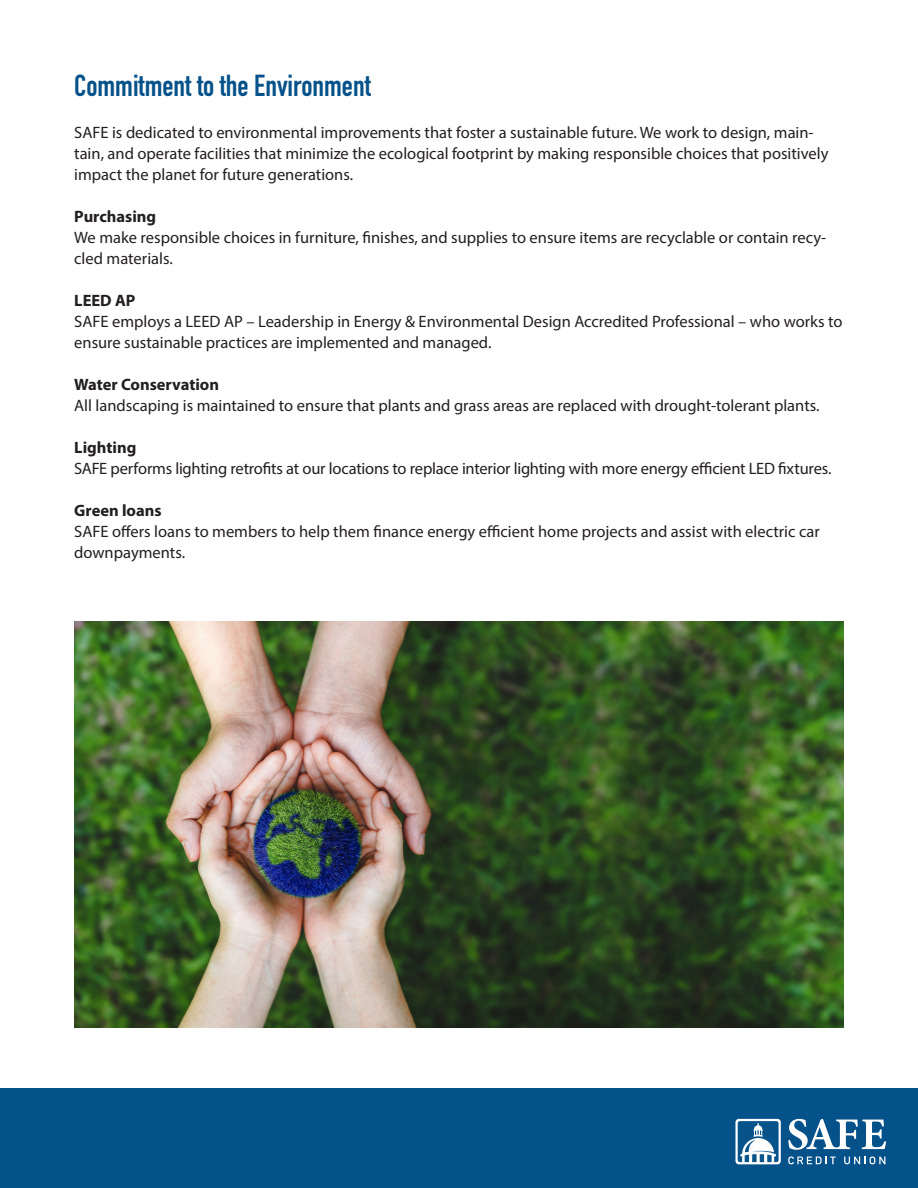
<style>
.page{position:relative;width:918px;height:1188px;background:#fff}
.page>*{position:absolute;margin:0;border:0;box-sizing:border-box;transform-origin:0 0}
.t1{font:30px "DIN Engschrift LT Pro";color:#05528a}
.t2{font:16.5px/21px "Myriad Pro";color:#231f20}
.t3{font:700 16.5px "Myriad Pro";color:#231f20}
</style>
<div class="page">
<div style="left:0;top:1089px;width:918px;height:99px;background:#05528a"></div>
<svg style="left:788px;top:1119px;width:98px;height:31px"></svg>
<svg style="left:788px;top:1156px;width:48px;height:8px"></svg>
<svg style="left:844px;top:1156px;width:41px;height:8px"></svg>
<svg style="left:735px;top:1119px;width:46px;height:45px"></svg>
<img style="left:74px;top:621px;width:770px;height:406px">
<p class="t1" style="left:74px;top:67px;width:298px">Commitment to the Environment</p>
<p class="t2" style="left:74px;top:121px;width:756px">SAFE is dedicated to environmental improvements that foster a sustainable future. We work to design, main&shy;tain, and operate facilities that minimize the ecological footprint by making responsible choices that positively impact the planet for future generations.</p>
<p class="t3" style="left:74px;top:205px;width:84px">Purchasing</p>
<p class="t2" style="left:74px;top:226px;width:753px">We make responsible choices in furniture, finishes, and supplies to ensure items are recyclable or contain recy&shy;cled materials.</p>
<p class="t3" style="left:74px;top:289px;width:63px">LEED AP</p>
<p class="t2" style="left:74px;top:310px;width:770px">SAFE employs a LEED AP – Leadership in Energy &amp; Environmental Design Accredited Professional – who works to ensure sustainable practices are implemented and managed.</p>
<p class="t3" style="left:74px;top:373px;width:146px">Water Conservation</p>
<p class="t2" style="left:74px;top:394px;width:747px">All landscaping is maintained to ensure that plants and grass areas are replaced with drought-tolerant plants.</p>
<p class="t3" style="left:74px;top:436px;width:64px">Lighting</p>
<p class="t2" style="left:74px;top:457px;width:759px">SAFE performs lighting retrofits at our locations to replace interior lighting with more energy efficient LED fixtures.</p>
<p class="t3" style="left:74px;top:499px;width:89px">Green loans</p>
<p class="t2" style="left:74px;top:520px;width:747px">SAFE offers loans to members to help them finance energy efficient home projects and assist with electric car downpayments.</p>
</div>
